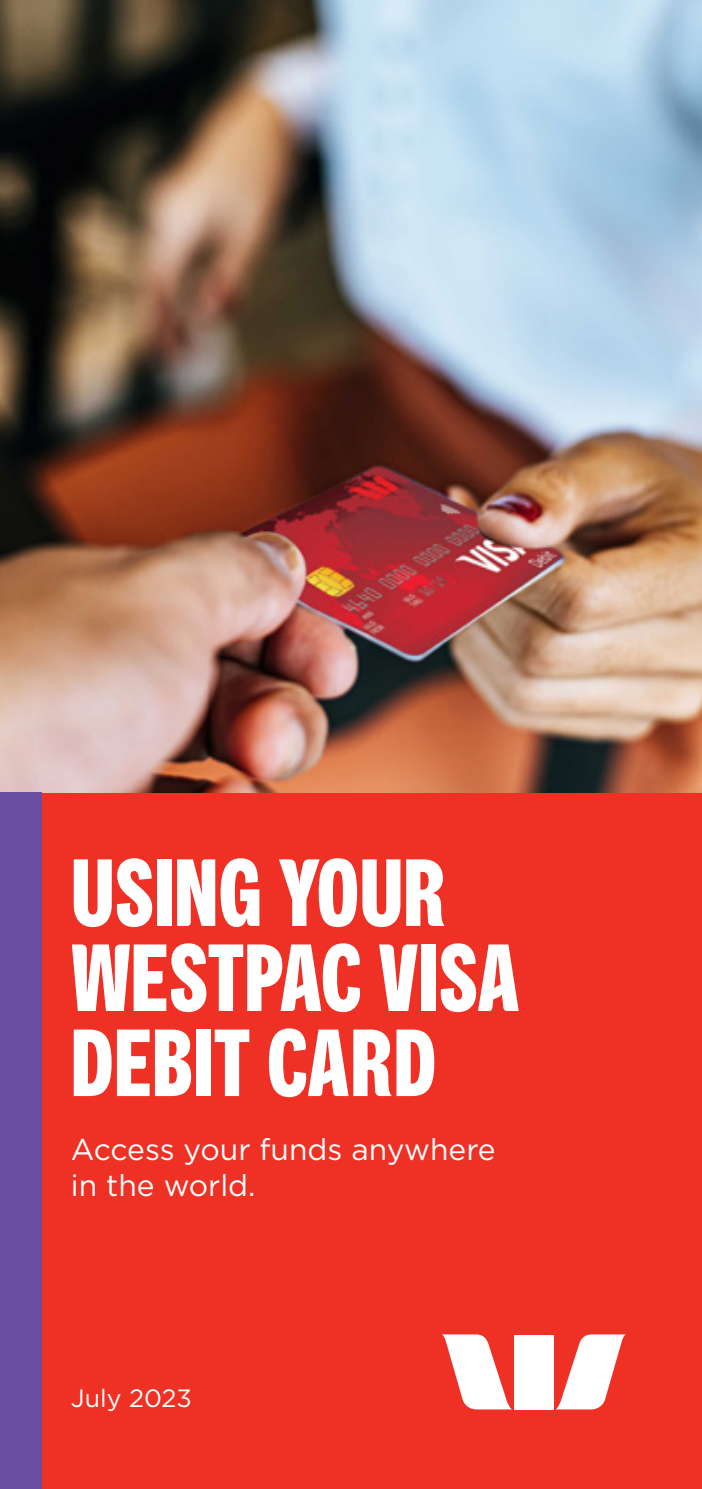
<style>
.page{position:relative;width:702px;height:1489px;background:#fff}
.page>*{position:absolute;margin:0;border:0;box-sizing:border-box;transform-origin:0 0}
.t1{font:700 95px/85px "Westpac";color:#fff}
.t2{font:30px/36px "Gotham";color:#fff}
.t3{font:25px "Gotham";color:#fff}
</style>
<div class="page">
<div style="left:0;top:792px;width:702px;height:696px;background:#ee3124"></div>
<svg style="left:442px;top:1334px;width:70px;height:75px"></svg>
<svg style="left:556px;top:1334px;width:70px;height:75px"></svg>
<div style="left:514px;top:1334px;width:39px;height:75px;background:#fff"></div>
<img style="left:0;top:0;width:702px;height:792px">
<div style="left:0;top:792px;width:41px;height:696px;background:#694d9f"></div>
<h1 class="t1" style="left:71px;top:848px;width:451px">USING YOUR<br>WESTPAC VISA<br>DEBIT CARD</h1>
<p class="t2" style="left:71px;top:1130px;width:426px">Access your funds anywhere in the world.</p>
<p class="t3" style="left:71px;top:1381px;width:122px">July 2023</p>
</div>
